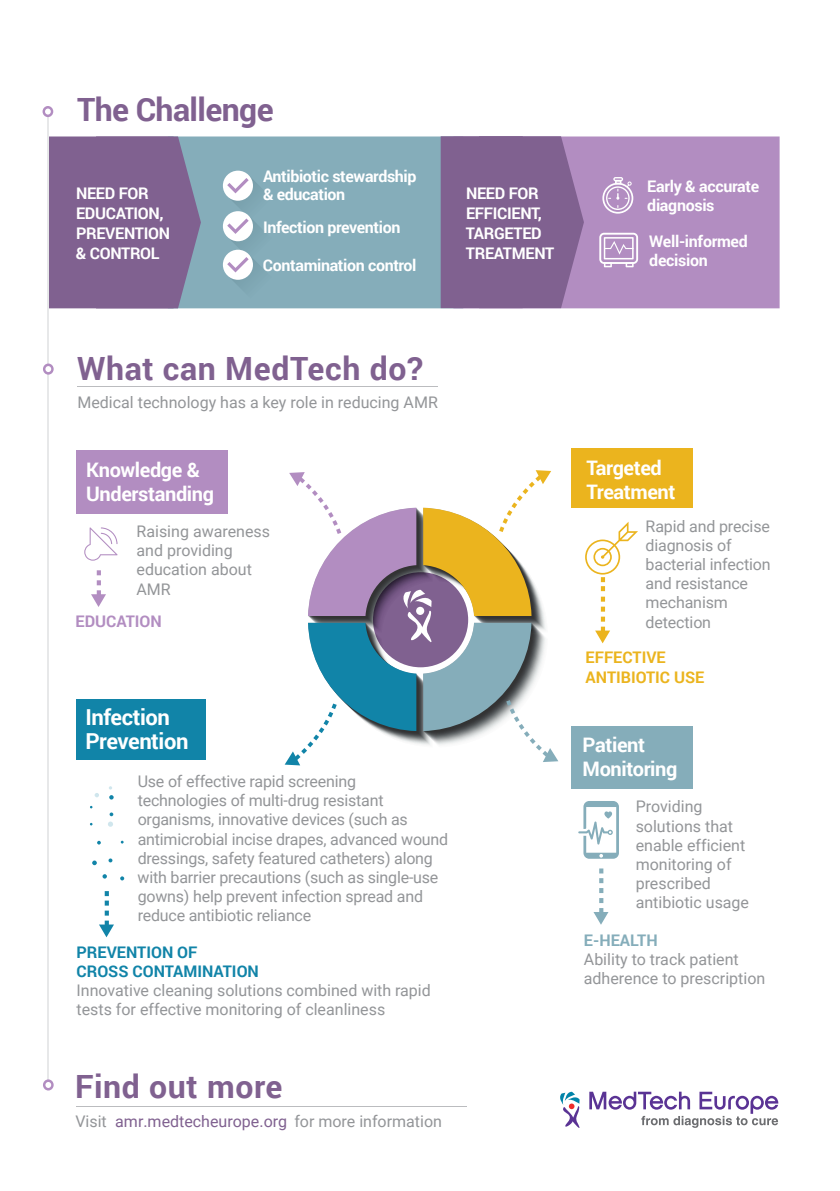
<style>
.page{position:relative;width:840px;height:1191px;background:#fff}
.page>*{position:absolute;margin:0;border:0;box-sizing:border-box;transform-origin:0 0}
.t1{font:700 32px "Roboto";letter-spacing:.02em;color:#806190}
.t2{font:700 32px "Roboto";letter-spacing:-.02em;color:#806190}
.t3{font:700 22px/24px "Roboto";letter-spacing:-.02em;color:#fff}
.t4{font:700 20px/24px "Roboto";letter-spacing:-.02em;color:#fff}
.t5{font:16px/19.2px "Roboto";letter-spacing:-.01em;color:#939598}
.t6{font:700 16px/20px "Roboto";letter-spacing:-.02em;color:#fff}
.t7{font:700 16px/19.2px "Roboto";color:#1184a8}
.t8{font:700 16px/19.2px "Roboto";color:#ebb41e}
.t9{font:700 16px "Roboto";color:#b28dc1}
.t10{font:700 16px "Roboto";color:#85adba}
.s1{color:#806190}
</style>
<div class="page">
<div style="left:49px;top:136px;width:124px;height:172px;background:#806190"></div>
<div style="left:168px;top:136px;width:295px;height:172px;background:#85adba"></div>
<div style="left:453px;top:136px;width:326px;height:172px;background:#b28dc1"></div>
<svg style="left:96px;top:136px;width:105px;height:172px"></svg>
<svg style="left:440px;top:136px;width:143px;height:172px;background:#836493"></svg>
<hr style="left:47px;top:107px;width:2px;height:976px;background:#e7e8e9">
<div style="left:43px;top:106px;width:10px;height:11px;background:#b28dc1;border-radius:50%"></div>
<svg style="left:45px;top:109px;width:6px;height:6px"></svg>
<svg style="left:43px;top:363px;width:11px;height:12px"></svg>
<svg style="left:45px;top:366px;width:6px;height:6px"></svg>
<div style="left:43px;top:1079px;width:11px;height:11px;background:#b28dc1;border-radius:50%"></div>
<svg style="left:45px;top:1082px;width:6px;height:6px"></svg>
<div style="left:603px;top:262px;width:8px;height:5px;background:#fff"></div>
<svg style="left:599px;top:233px;width:38px;height:33px"></svg>
<svg style="left:625px;top:262px;width:8px;height:5px"></svg>
<svg style="left:602px;top:177px;width:31px;height:37px"></svg>
<div style="left:223px;top:171px;width:30px;height:30px;background:#fff;border-radius:50%"></div>
<div style="left:223px;top:211px;width:30px;height:30px;background:#fff;border-radius:50%"></div>
<div style="left:223px;top:250px;width:30px;height:30px;background:#fff;border-radius:50%"></div>
<svg style="left:227px;top:175px;width:33px;height:111px"></svg>
<svg style="left:589px;top:1091px;width:188px;height:36px"></svg>
<svg style="left:560px;top:1091px;width:19px;height:37px"></svg>
<hr style="left:77px;top:386px;width:360px;height:1px;background:#bbbcbf">
<hr style="left:76px;top:1105px;width:390px;height:1px;background:#bbbcbf">
<div style="left:76px;top:450px;width:152px;height:63px;background:#b28dc1"></div>
<div style="left:76px;top:699px;width:129px;height:60px;background:#1184a8"></div>
<div style="left:571px;top:448px;width:122px;height:60px;background:#ebb41e"></div>
<div style="left:571px;top:727px;width:122px;height:62px;background:#85adba"></div>
<svg style="left:84px;top:527px;width:33px;height:33px"></svg>
<svg style="left:97px;top:841px;width:4px;height:3px"></svg>
<svg style="left:92px;top:860px;width:5px;height:5px"></svg>
<svg style="left:120px;top:876px;width:4px;height:4px"></svg>
<svg style="left:109px;top:795px;width:5px;height:4px"></svg>
<svg style="left:108px;top:858px;width:4px;height:4px"></svg>
<svg style="left:108px;top:812px;width:5px;height:14px"></svg>
<svg style="left:95px;top:793px;width:4px;height:4px"></svg>
<svg style="left:102px;top:874px;width:5px;height:4px"></svg>
<svg style="left:585px;top:521px;width:52px;height:122px"></svg>
<svg style="left:91px;top:570px;width:15px;height:37px"></svg>
<svg style="left:578px;top:801px;width:40px;height:57px"></svg>
<svg style="left:593px;top:868px;width:15px;height:56px"></svg>
<svg style="left:99px;top:891px;width:15px;height:46px"></svg>
<svg style="left:284px;top:470px;width:274px;height:295px"></svg>
<div style="left:416px;top:607px;width:8px;height:8px;background:#fff;border-radius:50%"></div>
<h1 class="t2" style="left:77px;top:87px;width:198px">The Challenge</h1>
<p class="t6" style="left:263px;top:166px;width:155px;line-height:18px">Antibiotic stewardship &amp; education</p>
<p class="t6" style="left:263px;top:217px;width:139px">Infection prevention</p>
<p class="t6" style="left:263px;top:255px;width:155px">Contamination control</p>
<p class="t6" style="left:76px;top:182px;width:95px">NEED FOR<br>EDUCATION,<br>PREVENTION &amp; CONTROL</p>
<p class="t6" style="left:465px;top:182px;width:90px">NEED FOR<br>EFFICIENT,<br>TARGETED<br>TREATMENT</p>
<p class="t6" style="left:647px;top:176px;width:113px;line-height:19.2px">Early &amp; accurate diagnosis</p>
<p class="t6" style="left:649px;top:231px;width:100px;line-height:19.2px">Well-informed decision</p>
<h1 class="t1" style="left:77px;top:346px;width:347px">What can MedTech do?</h1>
<p class="t5" style="left:77px;top:392px;width:362px">Medical technology has a key role in reducing AMR</p>
<p class="t4" style="left:86px;top:456px;width:129px">Knowledge &amp;<br>Understanding</p>
<p class="t5" style="left:136px;top:521px;width:135px">Raising awareness and providing education about<br>AMR</p>
<p class="t9" style="left:75px;top:610px;width:88px">EDUCATION</p>
<h2 class="t3" style="left:85px;top:704px;width:104px">Infection<br>Prevention</h2>
<p class="t5" style="left:138px;top:771px;width:312px">Use of effective rapid screening technologies of multi-drug resistant organisms, innovative devices (such as antimicrobial incise drapes, advanced wound dressings, safety featured catheters) along with barrier precautions (such as single-use gowns) help prevent infection spread and reduce antibiotic reliance</p>
<p class="t7" style="left:76px;top:941px;width:184px">PREVENTION OF<br>CROSS CONTAMINATION</p>
<p class="t5" style="left:76px;top:980px;width:356px">Innovative cleaning solutions combined with rapid tests for effective monitoring of cleanliness</p>
<h1 class="t1" style="left:75px;top:1064px;width:209px">Find out more</h1>
<p class="t5" style="left:75px;top:1110px;width:368px">Visit <span class="s1">amr.medtecheurope.org</span> for more information</p>
<p class="t4" style="left:586px;top:455px;width:90px">Targeted<br>Treatment</p>
<p class="t5" style="left:645px;top:515px;width:126px">Rapid and precise diagnosis of bacterial infection and resistance mechanism detection</p>
<p class="t8" style="left:585px;top:647px;width:120px">EFFECTIVE<br>ANTIBIOTIC USE</p>
<p class="t4" style="left:582px;top:732px;width:96px">Patient<br>Monitoring</p>
<p class="t5" style="left:635px;top:796px;width:115px">Providing solutions that enable efficient monitoring of prescribed antibiotic usage</p>
<p class="t10" style="left:583px;top:928px;width:75px">E-HEALTH</p>
<p class="t5" style="left:583px;top:948px;width:183px">Ability to track patient adherence to prescription</p>
</div>
